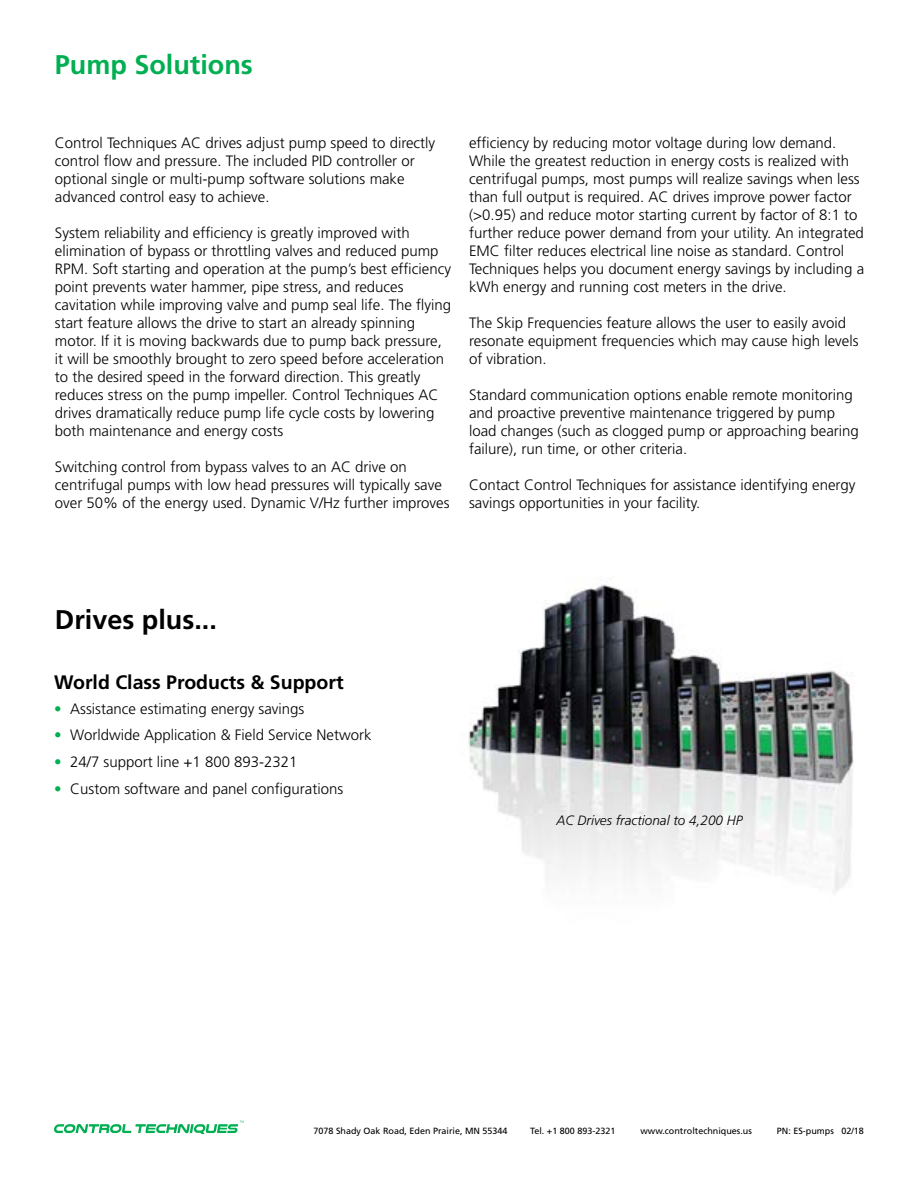
<style>
.page{position:relative;width:918px;height:1188px;background:#fff}
.page>*{position:absolute;margin:0;border:0;box-sizing:border-box;transform-origin:0 0}
.t1{font:700 27px "Frutiger";color:#00af52}
.t2{font:700 27px "Frutiger";color:#000}
.t3{font:700 19.5px "Frutiger";color:#000}
.t4{font:300 15px/18px "Frutiger";color:#000}
.t5{font:italic 300 13.5px "Frutiger";color:#000}
.t6{font:9px "Frutiger";color:#000}
.s1{font-weight:400;color:#00af52}
</style>
<div class="page">
<img style="left:468px;top:579px;width:386px;height:313px">
<svg style="left:54px;top:1121px;width:190px;height:13px"></svg>
<h1 class="t1" style="left:55px;top:49px;width:200px">Pump Solutions</h1>
<p class="t4" style="left:55px;top:134px;width:382px">Control Techniques AC drives adjust pump speed to directly control flow and pressure. The included PID controller or optional single or multi-pump software solutions make advanced control easy to achieve.</p>
<p class="t4" style="left:55px;top:224px;width:398px">System reliability and efficiency is greatly improved with elimination of bypass or throttling valves and reduced pump RPM. Soft starting and operation at the pump’s best efficiency point prevents water hammer, pipe stress, and reduces cavitation while improving valve and pump seal life. The flying start feature allows the drive to start an already spinning motor. If it is moving backwards due to pump back pressure, it will be smoothly brought to zero speed before acceleration to the desired speed in the forward direction. This greatly reduces stress on the pump impeller. Control Techniques AC drives dramatically reduce pump life cycle costs by lowering both maintenance and energy costs</p>
<p class="t4" style="left:55px;top:458px;width:396px">Switching control from bypass valves to an AC drive on centrifugal pumps with low head pressures will typically save over 50% of the energy used. Dynamic V/Hz further improves</p>
<p class="t4" style="left:469px;top:134px;width:397px">efficiency by reducing motor voltage during low demand.<br>While the greatest reduction in energy costs is realized with centrifugal pumps, most pumps will realize savings when less than full output is required. AC drives improve power factor (&gt;0.95) and reduce motor starting current by factor of 8:1 to further reduce power demand from your utility. An integrated EMC filter reduces electrical line noise as standard. Control Techniques helps you document energy savings by including a kWh energy and running cost meters in the drive.</p>
<p class="t4" style="left:469px;top:314px;width:391px">The Skip Frequencies feature allows the user to easily avoid resonate equipment frequencies which may cause high levels of vibration.</p>
<p class="t4" style="left:469px;top:386px;width:391px">Standard communication options enable remote monitoring and proactive preventive maintenance triggered by pump load changes (such as clogged pump or approaching bearing failure), run time, or other criteria.</p>
<p class="t4" style="left:469px;top:476px;width:388px">Contact Control Techniques for assistance identifying energy savings opportunities in your facility.</p>
<h1 class="t2" style="left:55px;top:604px;width:164px">Drives plus...</h1>
<h2 class="t3" style="left:54px;top:671px;width:291px">World Class Products &amp; Support</h2>
<p class="t4" style="left:54px;top:700px;width:252px"><span class="s1">•</span> Assistance estimating energy savings</p>
<p class="t4" style="left:54px;top:726px;width:319px"><span class="s1">•</span> Worldwide Application &amp; Field Service Network</p>
<p class="t4" style="left:54px;top:753px;width:245px"><span class="s1">•</span> 24/7 support line +1 800 893-2321</p>
<p class="t4" style="left:54px;top:780px;width:291px"><span class="s1">•</span> Custom software and panel configurations</p>
<p class="t5" style="left:556px;top:812px;width:188px">AC Drives fractional to 4,200 HP</p>
<p class="t6" style="left:314px;top:1126px;width:196px">7078 Shady Oak Road, Eden Prairie, MN 55344</p>
<p class="t6" style="left:530px;top:1126px;width:87px">Tel. +1 800 893-2321</p>
<p class="t6" style="left:640px;top:1126px;width:113px">www.controltechniques.us</p>
<p class="t6" style="left:777px;top:1126px;width:89px">PN: ES-pumps 02/18</p>
</div>
